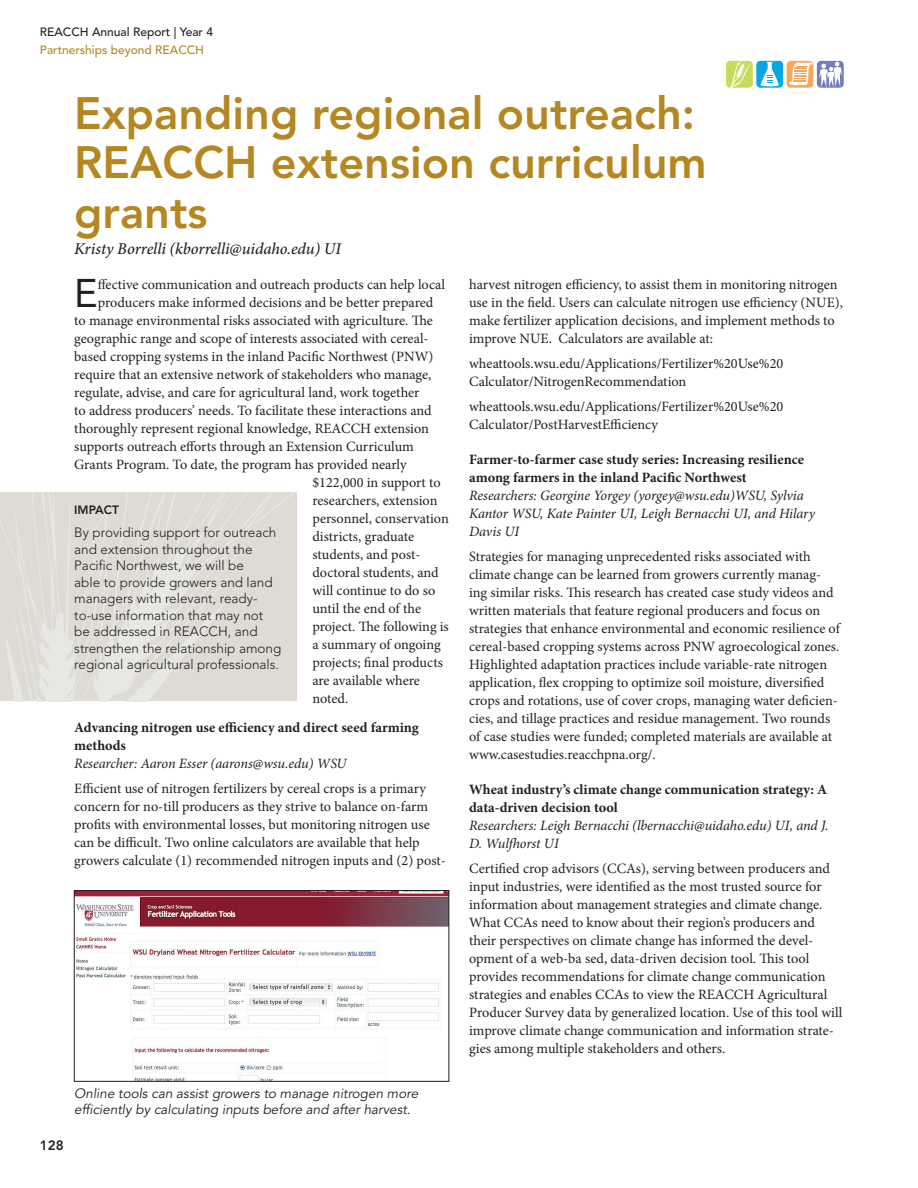
<style>
.page{position:relative;width:918px;height:1188px;background:#fff}
.page>*{position:absolute;margin:0;border:0;box-sizing:border-box;transform-origin:0 0}
.headline{font:800 45px/49.5px "Avenir LT Std";color:#b48723}
.byline{font:39.6px "Avenir LT Std";color:#231f20}
.byline-2{font:italic 500 16.5px "Minion Pro";letter-spacing:-.01em;color:#231f20}
.body_text{font:14.25px/18px "Minion Pro";color:#231f20}
.byline-3{font:14.25px "Minion Pro";color:#231f20}
.body_FL{font:14.25px/18px "Minion Pro";color:#231f20}
.bodyflnospace{font:700 14.25px/18px "Minion Pro";color:#231f20}
.bodyflnospace-2{font:italic 14.25px/18px "Minion Pro";letter-spacing:-.005em;color:#231f20}
.impact_stmnt{font:300 13.5px/16.5px "Avenir LT Std";color:#231f20}
.t1{font:italic 13.5px/16.2px "Avenir LT Std";color:#231f20}
.t2{font:800 13.5px "Avenir LT Std";color:#231f20}
.t3{font:500 12px "Avenir LT Std";color:#231f20}
.toc_B_head{font:500 12px "Avenir LT Std";color:#b48723}
.t4{font:800 12px "Avenir LT Std";color:#231f20}
</style>
<div class="page">
<svg style="left:0;top:493px;width:297px;height:208px;background:#dfddd7"></svg>
<img style="left:76px;top:892px;width:371px;height:188px">
<div style="left:74px;top:890px;width:375px;height:192px;border:1px solid #231f20"></div>
<svg style="left:726px;top:61px;width:118px;height:27px"></svg>
<p class="t3" style="left:40px;top:25px;width:175px">REACCH Annual Report | Year 4</p>
<p class="toc_B_head" style="left:40px;top:43px;width:166px">Partnerships beyond REACCH</p>
<p class="t2" style="left:40px;top:1137px;width:25px">128</p>
<p class="headline" style="left:74px;top:88px;width:634px">Expanding regional outreach:<br>REACCH extension curriculum grants</p>
<p class="byline-2" style="left:74px;top:238px;width:269px">Kristy Borrelli (kborrelli@uidaho.edu) UI</p>
<p class="body_text" style="left:469px;top:276px;width:375px">harvest nitrogen efficiency, to assist them in monitoring nitrogen use in the field. Users can calculate nitrogen use efficiency (NUE), make fertilizer application decisions, and implement methods to improve NUE. Calculators are available at:</p>
<p class="body_FL" style="left:469px;top:355px;width:316px">wheattools.wsu.edu/Applications/Fertilizer%20Use%20<br>Calculator/NitrogenRecommendation</p>
<p class="body_FL" style="left:469px;top:397px;width:316px">wheattools.wsu.edu/Applications/Fertilizer%20Use%20<br>Calculator/PostHarvestEfficiency</p>
<p class="bodyflnospace" style="left:469px;top:450px;width:336px">Farmer-to-farmer case study series: Increasing resilience among farmers in the inland Pacific Northwest</p>
<p class="bodyflnospace-2" style="left:469px;top:487px;width:347px">Researchers: Georgine Yorgey (yorgey@wsu.edu)WSU, Sylvia<br>Kantor WSU, Kate Painter UI, Leigh Bernacchi UI, and Hilary<br>Davis UI</p>
<p class="body_text" style="left:469px;top:547px;width:372px">Strategies for managing unprecedented risks associated with climate change can be learned from growers currently manag&shy;ing similar risks. This research has created case study videos and written materials that feature regional producers and focus on strategies that enhance environmental and economic resilience of cereal-based cropping systems across PNW agroecological zones.<br>Highlighted adaptation practices include variable-rate nitrogen application, flex cropping to optimize soil moisture, diversified crops and rotations, use of cover crops, managing water deficien&shy;cies, and tillage practices and residue management. Two rounds of case studies were funded; completed materials are available at www.casestudies.reacchpna.org/.</p>
<p class="bodyflnospace" style="left:469px;top:780px;width:360px">Wheat industry’s climate change communication strategy: A data-driven decision tool</p>
<p class="bodyflnospace-2" style="left:469px;top:817px;width:361px">Researchers: Leigh Bernacchi (lbernacchi@uidaho.edu) UI, and J.<br>D. Wulfhorst UI</p>
<p class="body_FL" style="left:469px;top:859px;width:375px">Certified crop advisors (CCAs), serving between producers and input industries, were identified as the most trusted source for information about management strategies and climate change.<br>What CCAs need to know about their region’s producers and their perspectives on climate change has informed the devel&shy;opment of a web-ba sed, data-driven decision tool. This tool provides recommendations for climate change communication strategies and enables CCAs to view the REACCH Agricultural Producer Survey data by generalized location. Use of this tool will improve climate change communication and information strate&shy;gies among multiple stakeholders and others.</p>
<p class="t1" style="left:74px;top:1086px;width:345px">Online tools can assist growers to manage nitrogen more efficiently by calculating inputs before and after harvest.</p>
<p class="byline" style="left:74px;top:271px;width:25px">E</p>
<p class="byline-3" style="left:98px;top:275px;width:349px">ffective communication and outreach products can help local</p>
<p class="byline-3" style="left:98px;top:293px;width:337px">producers make informed decisions and be better prepared</p>
<p class="byline-3" style="left:74px;top:311px;width:360px">to manage environmental risks associated with agriculture. The</p>
<p class="byline-3" style="left:74px;top:329px;width:356px">geographic range and scope of interests associated with cereal-</p>
<p class="byline-3" style="left:74px;top:347px;width:361px">based cropping systems in the inland Pacific Northwest (PNW)</p>
<p class="byline-3" style="left:74px;top:365px;width:359px">require that an extensive network of stakeholders who manage,</p>
<p class="byline-3" style="left:74px;top:383px;width:347px">regulate, advise, and care for agricultural land, work together</p>
<p class="byline-3" style="left:74px;top:401px;width:359px">to address producers’ needs. To facilitate these interactions and</p>
<p class="byline-3" style="left:74px;top:419px;width:356px">thoroughly represent regional knowledge, REACCH extension</p>
<p class="byline-3" style="left:74px;top:437px;width:341px">supports outreach efforts through an Extension Curriculum</p>
<p class="byline-3" style="left:74px;top:455px;width:334px">Grants Program. To date, the program has provided nearly</p>
<p class="byline-3" style="left:312px;top:473px;width:130px">$122,000 in support to</p>
<p class="byline-3" style="left:312px;top:491px;width:127px">researchers, extension</p>
<p class="byline-3" style="left:312px;top:509px;width:138px">personnel, conservation</p>
<p class="byline-3" style="left:312px;top:527px;width:103px">districts, graduate</p>
<p class="byline-3" style="left:312px;top:545px;width:110px">students, and post-</p>
<p class="byline-3" style="left:312px;top:563px;width:128px">doctoral students, and</p>
<p class="byline-3" style="left:312px;top:581px;width:124px">will continue to do so</p>
<p class="byline-3" style="left:312px;top:599px;width:110px">until the end of the</p>
<p class="byline-3" style="left:312px;top:617px;width:138px">project. The following is</p>
<p class="byline-3" style="left:312px;top:635px;width:130px">a summary of ongoing</p>
<p class="byline-3" style="left:312px;top:653px;width:132px">projects; final products</p>
<p class="byline-3" style="left:312px;top:671px;width:109px">are available where</p>
<p class="byline-3" style="left:312px;top:689px;width:37px">noted.</p>
<p class="bodyflnospace" style="left:74px;top:718px;width:346px">Advancing nitrogen use efficiency and direct seed farming methods</p>
<p class="bodyflnospace-2" style="left:74px;top:754px;width:274px">Researcher: Aaron Esser (aarons@wsu.edu) WSU</p>
<p class="body_text" style="left:74px;top:779px;width:373px">Efficient use of nitrogen fertilizers by cereal crops is a primary concern for no-till producers as they strive to balance on-farm profits with environmental losses, but monitoring nitrogen use can be difficult. Two online calculators are available that help growers calculate (1) recommended nitrogen inputs and (2) post-</p>
<p class="t4" style="left:74px;top:503px;width:46px">IMPACT</p>
<p class="impact_stmnt" style="left:74px;top:524px;width:209px">By providing support for outreach and extension throughout the<br>Pacific Northwest, we will be<br>able to provide growers and land managers with relevant, ready&shy;to-use information that may not be addressed in REACCH, and strengthen the relationship among regional agricultural professionals.</p>
</div>
